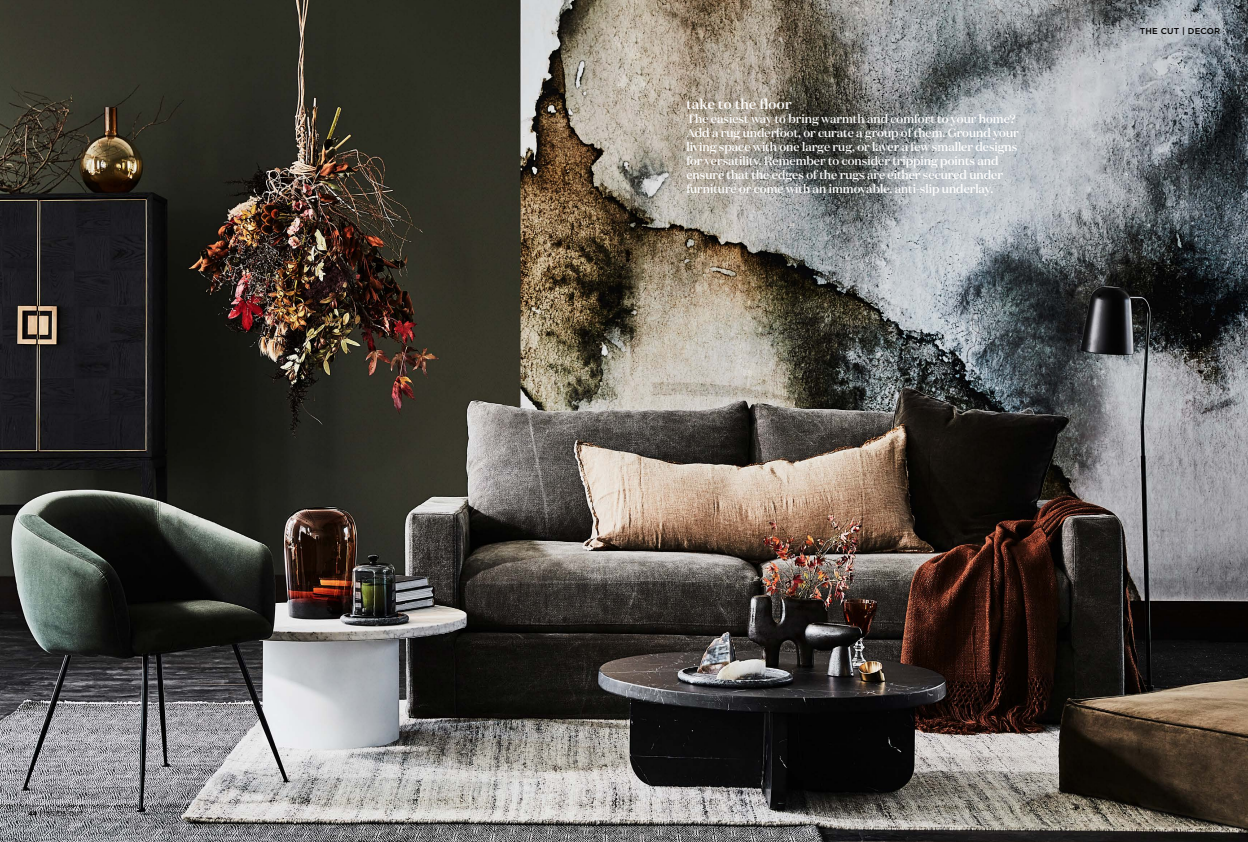
<style>
.page{position:relative;width:1248px;height:842px;background:#fff}
.page>*{position:absolute;margin:0;border:0;box-sizing:border-box;transform-origin:0 0}
.INTRO_domaine_medium{font:500 14px "Domaine Display";letter-spacing:.02em;color:#fff}
.INTRO_domaine_medium-2{font:500 12px/14px "Domaine Display";color:#fff}
.SLUG_gotham{font:500 8.5px "Gotham";letter-spacing:.02em;color:#000}
.FOLIO{font:7px "Gotham Narrow";letter-spacing:.05em;color:#000}
.s1{font-weight:700}
</style>
<div class="page">
<img style="left:0;top:0;width:1247px;height:842px">
<div style="left:26px;top:808px;width:64px;height:16px;background:#000;opacity:.34"></div>
<p class="FOLIO" style="left:28px;top:809px;width:56px"><span class="s1">44 |</span> INSIDE OUT</p>
<p class="INTRO_domaine_medium" style="left:686px;top:95px;width:107px">take to the floor</p>
<p class="INTRO_domaine_medium-2" style="left:686px;top:112px;width:334px">The easiest way to bring warmth and comfort to your home?<br>Add a rug underfoot, or curate a group of them. Ground your living space with one large rug, or layer a few smaller designs for versatility. Remember to consider tripping points and ensure that the edges of the rugs are either secured under furniture or come with an immovable, anti-slip underlay.</p>
<p class="SLUG_gotham" style="left:1139px;top:26px;width:82px">THE CUT | DECOR</p>
</div>
